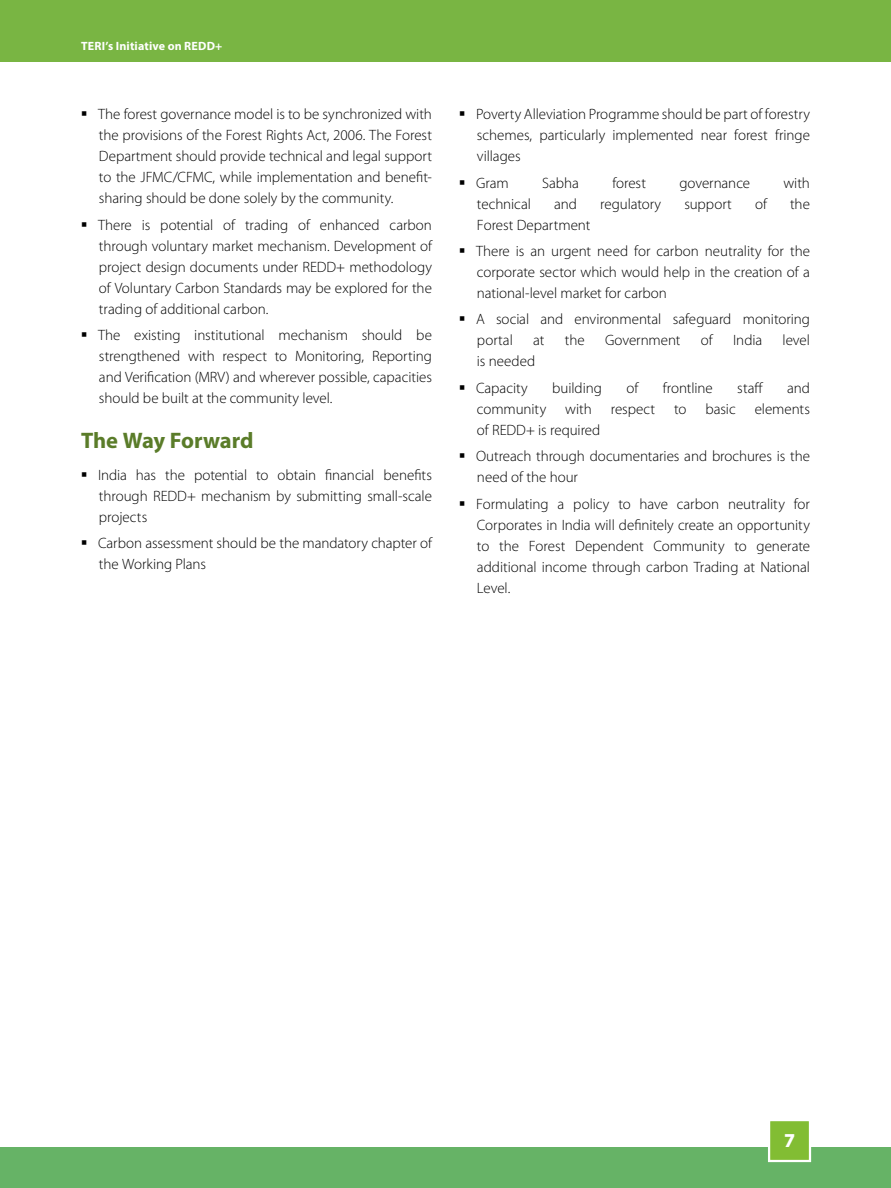
<style>
.page{position:relative;width:891px;height:1188px;background:#fff}
.page>*{position:absolute;margin:0;border:0;box-sizing:border-box;transform-origin:0 0}
.t1{font:700 22.5px "Myriad Pro";letter-spacing:-.005em;color:#5a7c29}
.t2{font:18px "Museo Sans 900";color:#fff}
.t3{font:300 15px/21px "Myriad Pro";letter-spacing:-.005em;color:#000}
.t4{font:700 12px "Myriad Pro";letter-spacing:.015em;color:#fff}
</style>
<div class="page">
<div style="left:0;top:0;width:891px;height:62px;background:#79b543"></div>
<div style="left:0;top:1148px;width:891px;height:40px;background:#66b366"></div>
<div style="left:769px;top:1120px;width:41px;height:41px;background:#82bd33"></div>
<div style="left:768px;top:1119px;width:43px;height:43px;border:2px solid #fff"></div>
<p class="t4" style="left:81px;top:38px;width:143px">TERI’s Initiative on REDD+</p>
<p class="t3" style="left:98px;top:104px;width:335px;text-align:justify">The forest governance model is to be synchronized with the provisions of the Forest Rights Act, 2006. The Forest Department should provide technical and legal support to the JFMC/CFMC, while implementation and benefit&shy;sharing should be done solely by the community.</p>
<p class="t3" style="left:98px;top:214px;width:335px;text-align:justify">There is potential of trading of enhanced carbon through voluntary market mechanism. Development of project design documents under REDD+ methodology of Voluntary Carbon Standards may be explored for the trading of additional carbon.</p>
<p class="t3" style="left:98px;top:324px;width:335px;text-align:justify">The existing institutional mechanism should be strengthened with respect to Monitoring, Reporting and Verification (MRV) and wherever possible, capacities should be built at the community level.</p>
<h1 class="t1" style="left:81px;top:426px;width:174px">The Way Forward</h1>
<p class="t3" style="left:98px;top:464px;width:335px;text-align:justify">India has the potential to obtain financial benefits through REDD+ mechanism by submitting small-scale projects</p>
<p class="t3" style="left:98px;top:533px;width:335px">Carbon assessment should be the mandatory chapter of the Working Plans</p>
<p class="t3" style="left:476px;top:104px;width:336px;text-align:justify">Poverty Alleviation Programme should be part of forestry schemes, particularly implemented near forest fringe villages</p>
<p class="t3" style="left:476px;top:172px;width:34px">Gram</p>
<p class="t3" style="left:542px;top:172px;width:38px">Sabha</p>
<p class="t3" style="left:612px;top:172px;width:35px">forest</p>
<p class="t3" style="left:679px;top:172px;width:72px">governance</p>
<p class="t3" style="left:783px;top:172px;width:28px">with</p>
<p class="t3" style="left:477px;top:193px;width:55px">technical</p>
<p class="t3" style="left:554px;top:193px;width:24px">and</p>
<p class="t3" style="left:600px;top:193px;width:63px">regulatory</p>
<p class="t3" style="left:684px;top:193px;width:49px">support</p>
<p class="t3" style="left:755px;top:193px;width:13px">of</p>
<p class="t3" style="left:790px;top:193px;width:21px">the</p>
<p class="t3" style="left:476px;top:211px;width:336px;line-height:26.4px">Forest Department<br>There is an urgent need for carbon neutrality for the</p>
<p class="t3" style="left:477px;top:261px;width:335px">corporate sector which would help in the creation of a national-level market for carbon</p>
<p class="t3" style="left:476px;top:309px;width:335px">A social and environmental safeguard monitoring portal</p>
<p class="t3" style="left:533px;top:330px;width:13px">at</p>
<p class="t3" style="left:565px;top:330px;width:21px">the</p>
<p class="t3" style="left:605px;top:330px;width:77px">Government</p>
<p class="t3" style="left:701px;top:330px;width:13px">of</p>
<p class="t3" style="left:733px;top:330px;width:30px">India</p>
<p class="t3" style="left:783px;top:330px;width:29px">level</p>
<p class="t3" style="left:476px;top:348px;width:61px;line-height:26.4px">is needed<br>Capacity</p>
<p class="t3" style="left:552px;top:377px;width:51px">building</p>
<p class="t3" style="left:626px;top:377px;width:13px">of</p>
<p class="t3" style="left:663px;top:377px;width:52px">frontline</p>
<p class="t3" style="left:737px;top:377px;width:28px">staff</p>
<p class="t3" style="left:787px;top:377px;width:24px">and</p>
<p class="t3" style="left:477px;top:398px;width:71px">community</p>
<p class="t3" style="left:565px;top:398px;width:28px">with</p>
<p class="t3" style="left:611px;top:398px;width:46px">respect</p>
<p class="t3" style="left:674px;top:398px;width:14px">to</p>
<p class="t3" style="left:705px;top:398px;width:32px">basic</p>
<p class="t3" style="left:755px;top:398px;width:57px">elements</p>
<p class="t3" style="left:476px;top:417px;width:336px;line-height:26.4px">of REDD+ is required<br>Outreach through documentaries and brochures is the</p>
<p class="t3" style="left:476px;top:464px;width:336px;line-height:26.4px">need of the hour<br>Formulating a policy to have carbon neutrality for</p>
<p class="t3" style="left:477px;top:514px;width:335px;text-align:justify">Corporates in India will definitely create an opportunity to the Forest Dependent Community to generate additional income through carbon Trading at National Level.</p>
<p class="t2" style="left:784px;top:1131px;width:12px">7</p>
</div>
